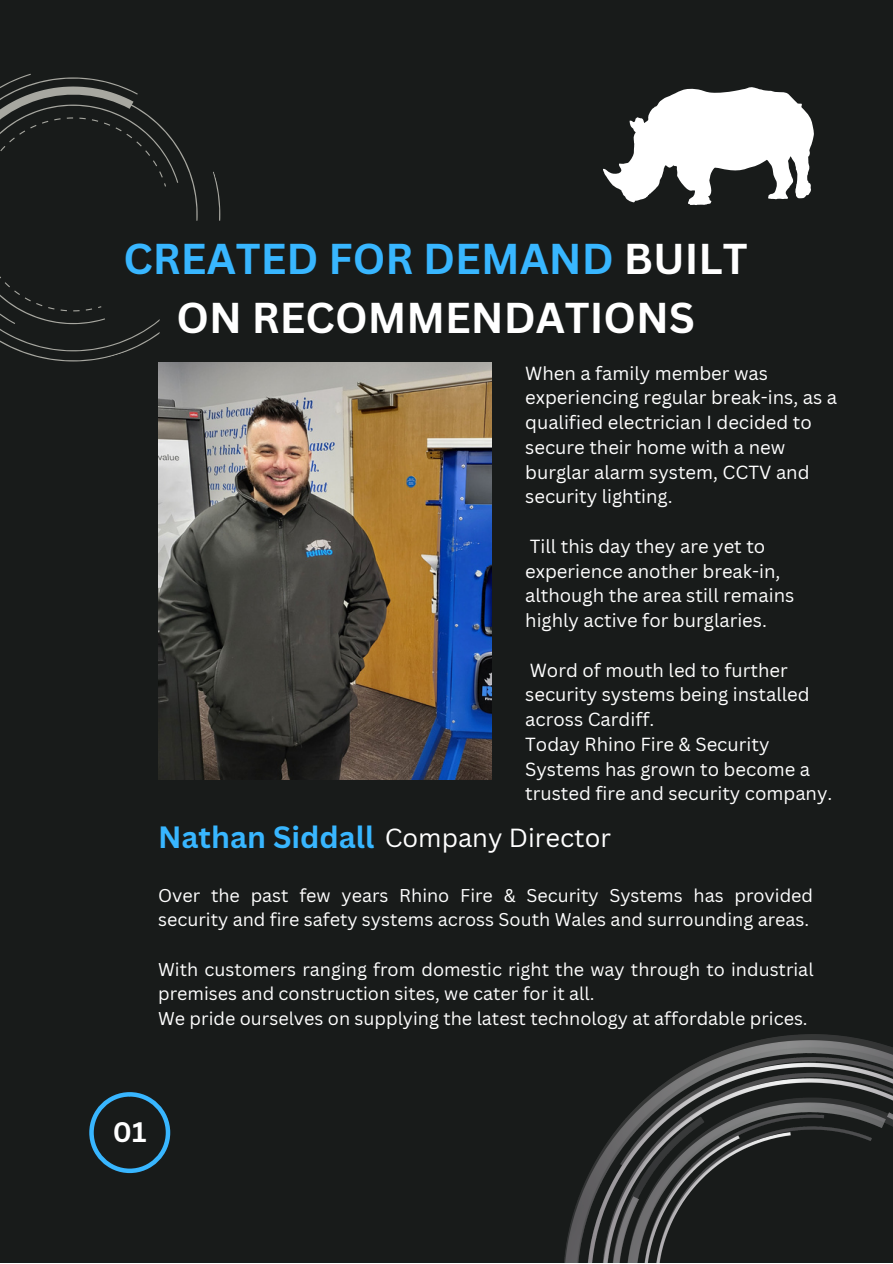
<style>
.page{position:relative;width:893px;height:1264px;background:#fff}
.page>*{position:absolute;margin:0;border:0;box-sizing:border-box;transform-origin:0 0}
.t1{font:700 42px/58.5px "Canva Sans";color:#fff;text-align:center}
.t2{font:700 27.45px "Canva Sans";color:#fff}
.t3{font:25.5px "Canva Sans";color:#fff}
.t4{font:18.45px/24.8px "Canva Sans";color:#fff}
.t5{font:18px/24.8px "Canva Sans";color:#fff}
.s1{color:#38b6ff}
.s2{font-weight:700;font-size:30px;color:#38b6ff}
</style>
<div class="page">
<div style="left:0;top:0;width:892px;height:1262px;background:#181b1a"></div>
<svg style="left:0;top:185px;width:198px;height:166px"></svg>
<svg style="left:0;top:131px;width:194px;height:204px"></svg>
<svg style="left:0;top:73px;width:166px;height:187px"></svg>
<img style="left:158px;top:362px;width:333px;height:417px">
<svg style="left:89px;top:1092px;width:81px;height:81px"></svg>
<img style="left:564px;top:1034px;width:328px;height:228px">
<svg style="left:603px;top:87px;width:211px;height:118px"></svg>
<svg style="left:107px;top:221px;width:91px;height:132px"></svg>
<h1 class="t1" style="left:123px;top:228px;width:625px"><span class="s1">CREATED FOR DEMAND</span> BUILT<br>ON RECOMMENDATIONS</h1>
<p class="t4" style="left:525px;top:360px;width:313px">When a family member was experiencing regular break-ins, as a qualified electrician I decided to secure their home with a new burglar alarm system, CCTV and security lighting.</p>
<p class="t4" style="left:525px;top:533px;width:270px">Till this day they are yet to experience another break-in, although the area still remains highly active for burglaries.</p>
<p class="t4" style="left:525px;top:657px;width:309px">Word of mouth led to further security systems being installed across Cardiff.<br>Today Rhino Fire &amp; Security<br>Systems has grown to become a trusted fire and security company.</p>
<h3 class="t3" style="left:158px;top:819px;width:454px"><span class="s2">Nathan Siddall</span> Company Director</h3>
<p class="t5" style="left:158px;top:882px;width:656px">Over the past few years Rhino Fire &amp; Security Systems has provided security and fire safety systems across South Wales and surrounding areas.</p>
<p class="t5" style="left:158px;top:956px;width:657px">With customers ranging from domestic right the way through to industrial premises and construction sites, we cater for it all.<br>We pride ourselves on supplying the latest technology at affordable prices.</p>
<h2 class="t2" style="left:113px;top:1112px;width:35px">01</h2>
</div>
